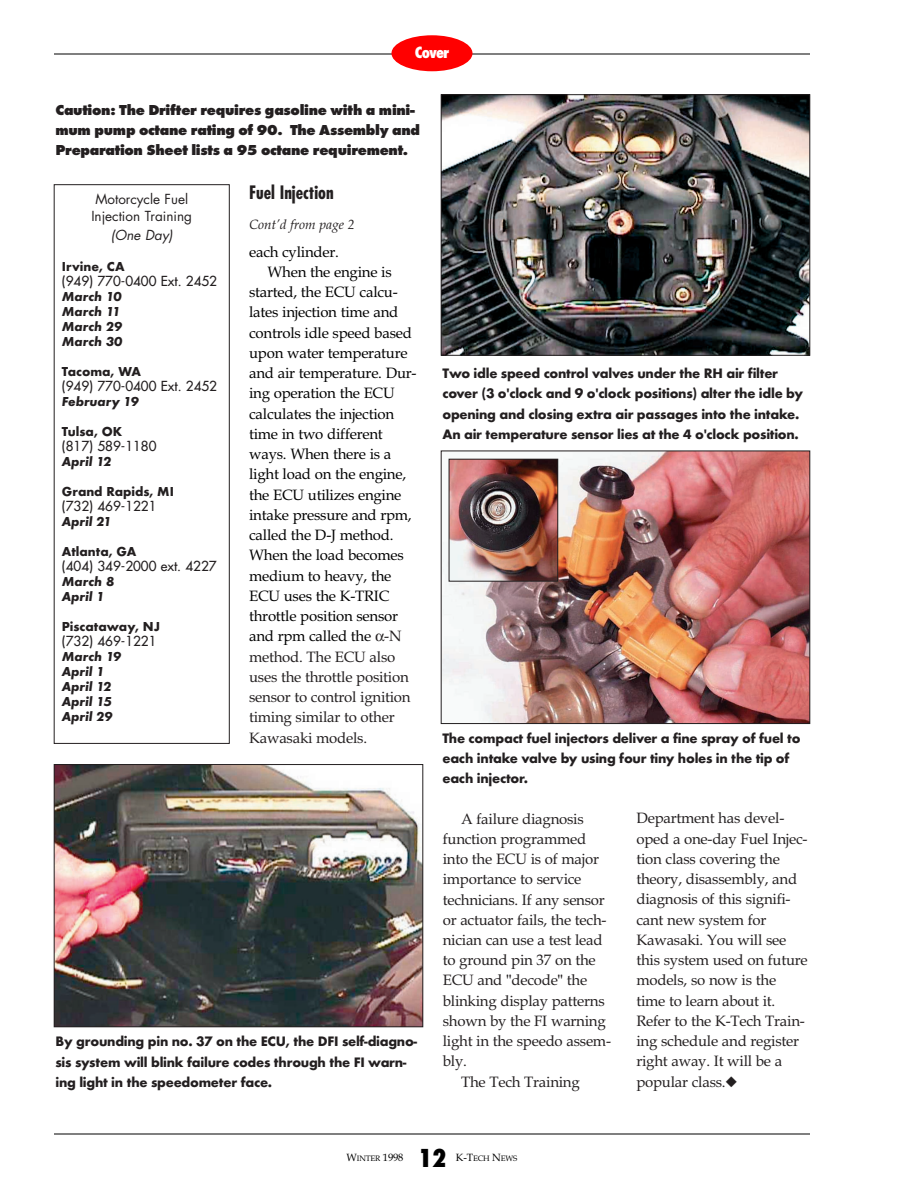
<style>
.page{position:relative;width:918px;height:1188px;background:#fff}
.page>*{position:absolute;margin:0;border:0;box-sizing:border-box;transform-origin:0 0}
.t1{font:800 condensed 24px "Futura";color:#000}
.t2{font:700 condensed 18px "Futura";color:#231f20}
.t3{font:15px/20.2px "Book Antiqua";letter-spacing:-.015em;color:#231f20}
.t4{font:15px "Book Antiqua";letter-spacing:-.015em;color:#000}
.t5{font:800 15px/20.2px "Futura T";letter-spacing:-.02em;color:#231f20}
.t6{font:800 condensed 15px "Futura";letter-spacing:-.065em;color:#fff}
.t7{font:700 14.25px/20.2px "Futura T";letter-spacing:-.02em;color:#231f20}
.t8{font:13.5px "Futura";color:#231f20}
.t9{font:italic 700 13.5px/15px "Futura T";color:#231f20}
.t10{font:700 13.5px "Futura T";color:#231f20}
.t11{font:13.5px/17.7px "Futura";color:#231f20}
.t12{font:italic 13.5px "Book Antiqua";color:#231f20}
.t13{font:italic 13.5px "Futura";color:#231f20}
.t14{font:10.5px "Book Antiqua";color:#000}
.t15{font:7.8px "Book Antiqua";letter-spacing:-.02em;color:#000}
.s1{color:#231f20}
.s2{font-size:10.5px}
.s3{font-size:7.8px}
</style>
<div class="page">
<hr style="left:54px;top:54px;width:756px;height:1px;background:#000">
<div style="left:392px;top:35px;width:80px;height:36px;background:#f00;border-radius:50%"></div>
<hr style="left:54px;top:1134px;width:756px;height:1px;background:#000">
<img style="left:56px;top:766px;width:365px;height:259px">
<div style="left:54px;top:764px;width:369px;height:263px;border:1px solid #231f20"></div>
<img style="left:443px;top:96px;width:365px;height:257px">
<div style="left:441px;top:94px;width:369px;height:261px;border:1px solid #231f20"></div>
<img style="left:443px;top:453px;width:365px;height:269px">
<div style="left:441px;top:451px;width:369px;height:273px;border:1px solid #231f20"></div>
<img style="left:451px;top:461px;width:105px;height:118px">
<div style="left:449px;top:459px;width:109px;height:122px;border:1px solid #231f20"></div>
<p class="t6" style="left:415px;top:46px;width:36px">Cover</p>
<p class="t5" style="left:56px;top:101px;width:366px">Caution: The Drifter requires gasoline with a mini&shy;mum pump octane rating of 90. The Assembly and<br>Preparation Sheet lists a 95 octane requirement.</p>
<p class="t11" style="left:91px;top:191px;width:102px">Motorcycle Fuel<br>Injection Training</p>
<p class="t13" style="left:111px;top:228px;width:63px">(One Day)</p>
<p class="t10" style="left:62px;top:261px;width:64px">Irvine, CA</p>
<p class="t8" style="left:62px;top:274px;width:157px">(949) 770-0400 Ext. 2452</p>
<p class="t9" style="left:62px;top:290px;width:62px;text-align:justify">March 10<br>March 11<br>March 29<br>March 30</p>
<p class="t10" style="left:62px;top:366px;width:81px">Tacoma, WA</p>
<p class="t8" style="left:62px;top:379px;width:157px">(949) 770-0400 Ext. 2452</p>
<p class="t9" style="left:62px;top:395px;width:78px">February 19</p>
<p class="t10" style="left:62px;top:426px;width:62px">Tulsa, OK</p>
<p class="t8" style="left:62px;top:439px;width:96px">(817) 589-1180</p>
<p class="t9" style="left:62px;top:455px;width:51px">April 12</p>
<p class="t10" style="left:62px;top:486px;width:114px">Grand Rapids, MI</p>
<p class="t8" style="left:62px;top:499px;width:96px">(732) 469-1221</p>
<p class="t9" style="left:62px;top:515px;width:51px">April 21</p>
<p class="t10" style="left:62px;top:546px;width:76px">Atlanta, GA</p>
<p class="t8" style="left:62px;top:559px;width:156px">(404) 349-2000 ext. 4227</p>
<p class="t9" style="left:62px;top:575px;width:54px">March 8<br>April 1</p>
<p class="t10" style="left:62px;top:621px;width:100px">Piscataway, NJ</p>
<p class="t8" style="left:62px;top:634px;width:96px">(732) 469-1221</p>
<p class="t9" style="left:62px;top:650px;width:61px">March 19<br>April 1<br>April 12<br>April 15<br>April 29</p>
<p class="t2" style="left:249px;top:184px;width:86px">Fuel Injection</p>
<p class="t12" style="left:249px;top:219px;width:107px">Cont’d from page 2</p>
<p class="t4" style="left:249px;top:245px;width:91px">each cylinder.</p>
<p class="t4" style="left:268px;top:266px;width:126px">When the engine is</p>
<p class="t4" style="left:249px;top:286px;width:150px">started, the ECU calcu-</p>
<p class="t4" style="left:249px;top:306px;width:151px">lates injection time and</p>
<p class="t4" style="left:249px;top:326px;width:164px">controls idle speed based</p>
<p class="t4" style="left:249px;top:347px;width:160px">upon water temperature</p>
<p class="t4" style="left:249px;top:367px;width:169px">and air temperature. Dur-</p>
<p class="t4" style="left:249px;top:387px;width:147px">ing operation the ECU</p>
<p class="t4" style="left:249px;top:407px;width:147px">calculates the injection</p>
<p class="t4" style="left:249px;top:428px;width:135px">time in two different</p>
<p class="t4" style="left:249px;top:448px;width:144px">ways. When there is a</p>
<p class="t4" style="left:249px;top:468px;width:159px">light load on the engine,</p>
<p class="t4" style="left:249px;top:488px;width:154px">the ECU utilizes engine</p>
<p class="t4" style="left:249px;top:509px;width:164px">intake pressure and rpm,</p>
<p class="t4" style="left:249px;top:529px;width:146px">called the D-J method.</p>
<p class="t4" style="left:249px;top:549px;width:156px">When the load becomes</p>
<p class="t4" style="left:249px;top:569px;width:144px">medium to heavy, the</p>
<p class="t4" style="left:249px;top:590px;width:142px">ECU uses the K-TRIC</p>
<p class="t4" style="left:249px;top:610px;width:150px">throttle position sensor</p>
<p class="t4" style="left:249px;top:630px;width:154px">and rpm called the <span class="s1">-N</span></p>
<p class="t3" style="left:249px;top:648px;width:148px">method. The ECU also</p>
<p class="t3" style="left:249px;top:668px;width:161px">uses the throttle position</p>
<p class="t3" style="left:249px;top:688px;width:163px">sensor to control ignition</p>
<p class="t3" style="left:249px;top:708px;width:147px">timing similar to other</p>
<p class="t3" style="left:249px;top:729px;width:119px">Kawasaki models.</p>
<p class="t7" style="left:56px;top:1033px;width:363px">By grounding pin no. 37 on the ECU, the DFI self-diagno&shy;sis system will blink failure codes through the FI warn&shy;ing light in the speedometer face.</p>
<p class="t7" style="left:442px;top:364px;width:362px">Two idle speed control valves under the RH air filter cover (3 o'clock and 9 o'clock positions) alter the idle by opening and closing extra air passages into the intake.<br>An air temperature sensor lies at the 4 o'clock position.</p>
<p class="t7" style="left:442px;top:729px;width:360px">The compact fuel injectors deliver a fine spray of fuel to each intake valve by using four tiny holes in the tip of each injector.</p>
<p class="t3" style="left:461px;top:810px;width:124px">A failure diagnosis</p>
<p class="t3" style="left:443px;top:830px;width:145px">function programmed</p>
<p class="t3" style="left:443px;top:850px;width:158px">into the ECU is of major</p>
<p class="t3" style="left:443px;top:870px;width:140px">importance to service</p>
<p class="t3" style="left:443px;top:891px;width:164px">technicians. If any sensor</p>
<p class="t3" style="left:443px;top:911px;width:165px">or actuator fails, the tech-</p>
<p class="t3" style="left:443px;top:931px;width:161px">nician can use a test lead</p>
<p class="t3" style="left:443px;top:951px;width:154px">to ground pin 37 on the</p>
<p class="t3" style="left:443px;top:972px;width:146px">ECU and "decode" the</p>
<p class="t3" style="left:443px;top:992px;width:163px">blinking display patterns</p>
<p class="t3" style="left:443px;top:1012px;width:165px">shown by the FI warning</p>
<p class="t3" style="left:443px;top:1032px;width:170px">light in the speedo assem-</p>
<p class="t3" style="left:443px;top:1053px;width:26px">bly.</p>
<p class="t3" style="left:461px;top:1073px;width:120px">The Tech Training</p>
<p class="t3" style="left:636px;top:810px;width:173px">Department has devel&shy;oped a one-day Fuel Injec&shy;tion class covering the theory, disassembly, and diagnosis of this signifi&shy;cant new system for<br>Kawasaki. You will see this system used on future models, so now is the time to learn about it.<br>Refer to the K-Tech Train&shy;ing schedule and register right away. It will be a popular class.◆</p>
<h1 class="t1" style="left:418px;top:1148px;width:30px">12</h1>
<p class="t15" style="left:473px;top:1155px;width:46px">ECH <span class="s2">N</span>EWS</p>
<p class="t14" style="left:347px;top:1153px;width:58px">W<span class="s3">INTER</span> 1998</p>
<p class="t14" style="left:456px;top:1153px;width:19px">K-T</p>
</div>
